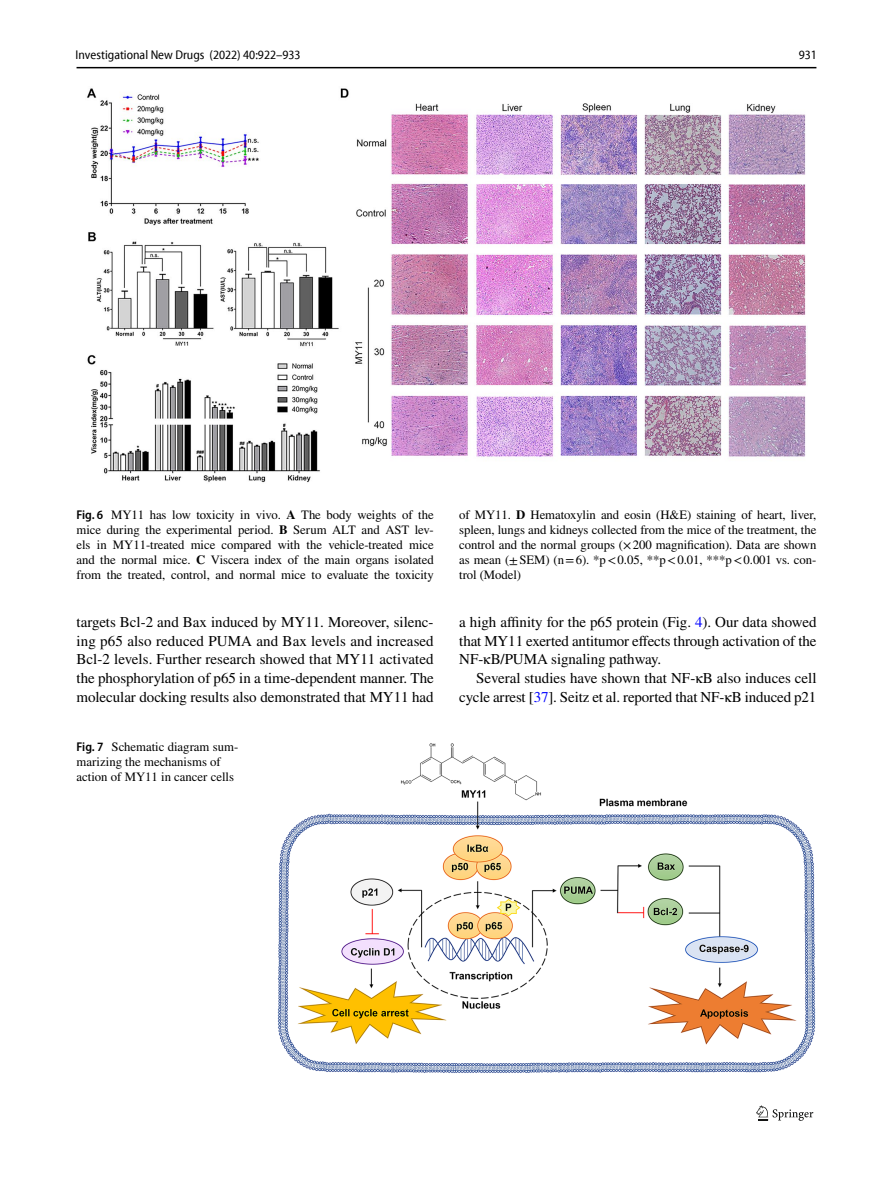
<style>
.page{position:relative;width:893px;height:1187px;background:#fff}
.page>*{position:absolute;margin:0;border:0;box-sizing:border-box;transform-origin:0 0}
.t1{font:15px/18.8px "STIX";letter-spacing:-.005em;color:#000;text-align:justify}
.t2{font:12.75px/15px "STIX";letter-spacing:-.005em;color:#000;text-align:justify}
.t3{font:semi-condensed 12.75px "Myriad Pro Unic";color:#000}
.s1{font-family:"Myriad Pro";font-weight:600;font-stretch:semi-condensed}
.s2{font-weight:700}
.s3{color:#00f}
</style>
<div class="page">
<hr style="left:77px;top:67px;width:739px;height:1px;background:#000">
<img style="left:87px;top:88px;width:719px;height:395px">
<img style="left:277px;top:743px;width:539px;height:330px">
<svg style="left:756px;top:1105px;width:57px;height:15px"></svg>
<p class="t3" style="left:76px;top:50px;width:227px">Investigational New Drugs (2022) 40:922–933</p>
<p class="t3" style="left:799px;top:50px;width:20px">931</p>
<p class="t2" style="left:77px;top:508px;width:359px"><span class="s1">Fig. 6</span> MY11 has low toxicity in vivo. <span class="s2">A</span> The body weights of the mice during the experimental period. <span class="s2">B</span> Serum ALT and AST lev&shy;els in MY11-treated mice compared with the vehicle-treated mice and the normal mice. <span class="s2">C</span> Viscera index of the main organs isolated from the treated, control, and normal mice to evaluate the toxicity</p>
<p class="t2" style="left:459px;top:508px;width:359px">of MY11. <span class="s2">D</span> Hematoxylin and eosin (H&amp;E) staining of heart, liver, spleen, lungs and kidneys collected from the mice of the treatment, the control and the normal groups (×200 magnification). Data are shown as mean (±SEM) (n=6). *p&lt;0.05, **p&lt;0.01, ***p&lt;0.001 vs. con&shy;trol (Model)</p>
<p class="t1" style="left:77px;top:613px;width:359px">targets Bcl-2 and Bax induced by MY11. Moreover, silenc&shy;ing p65 also reduced PUMA and Bax levels and increased Bcl-2 levels. Further research showed that MY11 activated the phosphorylation of p65 in a time-dependent manner. The molecular docking results also demonstrated that MY11 had</p>
<p class="t1" style="left:459px;top:613px;width:359px">a high affinity for the p65 protein (Fig. <span class="s3">4</span>). Our data showed that MY11 exerted antitumor effects through activation of the NF-κB/PUMA signaling pathway.</p>
<p class="t1" style="left:459px;top:669px;width:359px;text-align:right">Several studies have shown that NF-κB also induces cell cycle arrest [<span class="s3">37</span>]. Seitz et al. reported that NF-κB induced p21</p>
<p class="t2" style="left:77px;top:740px;width:163px;text-align:left"><span class="s1">Fig. 7</span> Schematic diagram sum&shy;marizing the mechanisms of action of MY11 in cancer cells</p>
</div>
